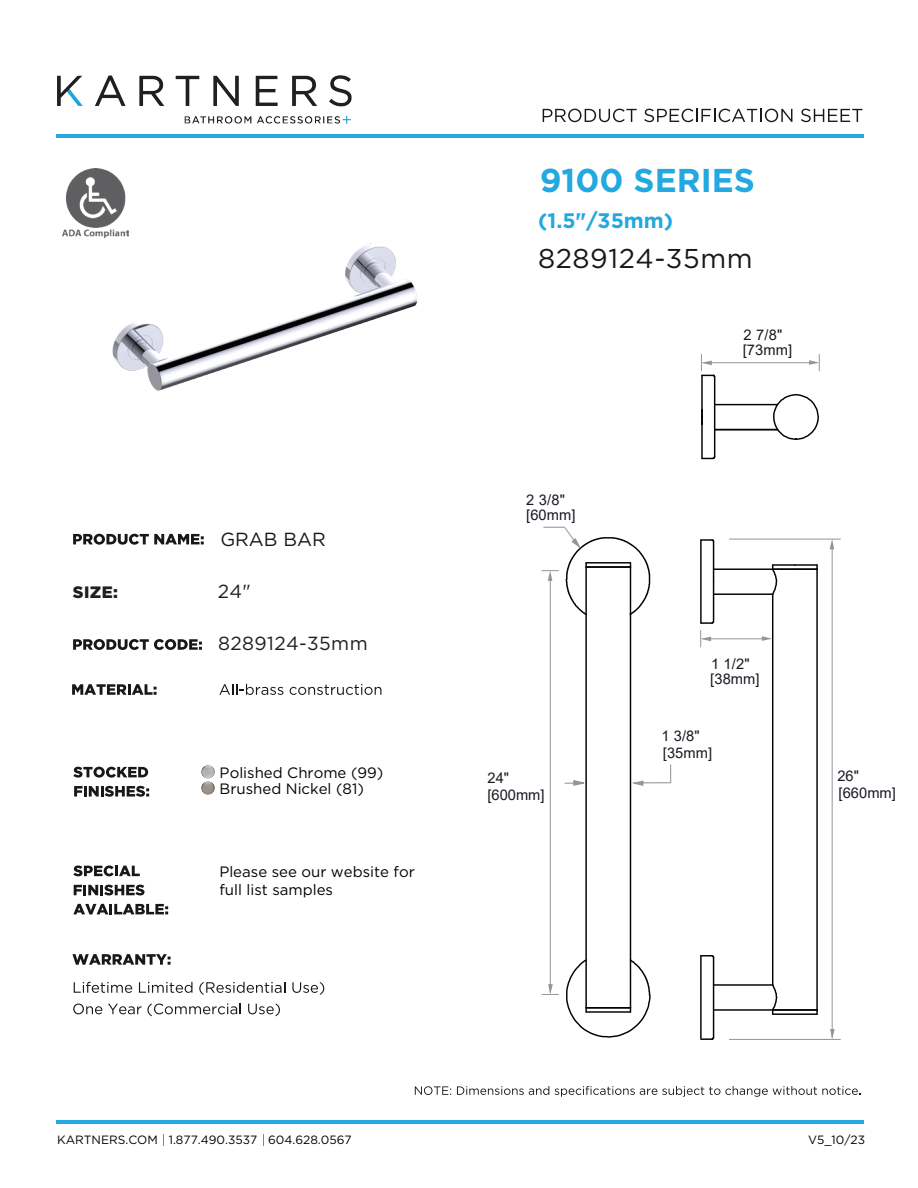
<style>
.page{position:relative;width:918px;height:1188px;background:#fff}
.page>*{position:absolute;margin:0;border:0;box-sizing:border-box;transform-origin:0 0}
.t1{font:700 33px "Gotham";color:#23a8e0}
.t2{font:27.15px "Gotham";letter-spacing:.02em;color:#181817}
.t3{font:700 21px "Gotham";color:#23a8e0}
.t4{font:18.9px "Gotham";letter-spacing:.02em;color:#211e1e}
.t5{font:18.9px "Gotham";color:#181817}
.t6{font:900 16.5px "Gotham";color:#221e1e}
.t7{font:15px/16.5px "Gotham";color:#030303}
.t8{font:14.7px/16.5px "Arial";letter-spacing:.005em;color:#1b1823}
.t9{font:12px "Gotham";color:#030303}
</style>
<div class="page">
<hr style="left:56px;top:134px;width:808px;height:3px;background:#23a8e0">
<hr style="left:56px;top:1120px;width:808px;height:4px;background:#23a8e0">
<img style="left:57px;top:75px;width:295px;height:49px">
<svg style="left:73px;top:534px;width:131px;height:11px"></svg>
<svg style="left:543px;top:109px;width:94px;height:13px"></svg>
<svg style="left:644px;top:109px;width:148px;height:13px"></svg>
<svg style="left:801px;top:109px;width:61px;height:13px"></svg>
<svg style="left:73px;top:639px;width:129px;height:11px"></svg>
<svg style="left:73px;top:767px;width:75px;height:11px"></svg>
<svg style="left:74px;top:786px;width:75px;height:11px"></svg>
<svg style="left:72px;top:954px;width:99px;height:11px"></svg>
<svg style="left:74px;top:982px;width:58px;height:11px"></svg>
<svg style="left:139px;top:982px;width:53px;height:11px"></svg>
<svg style="left:199px;top:982px;width:86px;height:13px"></svg>
<svg style="left:292px;top:982px;width:32px;height:13px"></svg>
<svg style="left:73px;top:1004px;width:29px;height:10px"></svg>
<svg style="left:108px;top:1004px;width:33px;height:10px"></svg>
<svg style="left:147px;top:1003px;width:94px;height:13px"></svg>
<svg style="left:248px;top:1003px;width:32px;height:13px"></svg>
<svg style="left:72px;top:684px;width:85px;height:11px"></svg>
<svg style="left:219px;top:684px;width:64px;height:11px"></svg>
<svg style="left:290px;top:684px;width:91px;height:11px"></svg>
<svg style="left:415px;top:1086px;width:36px;height:9px"></svg>
<svg style="left:457px;top:1086px;width:92px;height:9px"></svg>
<svg style="left:555px;top:1086px;width:305px;height:11px"></svg>
<svg style="left:73px;top:865px;width:67px;height:11px"></svg>
<svg style="left:74px;top:885px;width:71px;height:10px"></svg>
<svg style="left:73px;top:904px;width:95px;height:10px"></svg>
<img style="left:56px;top:137px;width:482px;height:254px">
<img style="left:62px;top:168px;width:67px;height:69px">
<svg style="left:201px;top:766px;width:13px;height:29px"></svg>
<hr style="left:715px;top:404px;width:63px;height:1px;background:#030303">
<hr style="left:715px;top:429px;width:63px;height:1px;background:#030303">
<svg style="left:702px;top:456px;width:14px;height:4px"></svg>
<svg style="left:772px;top:394px;width:47px;height:46px"></svg>
<hr style="left:701px;top:375px;width:2px;height:83px;background:#030303">
<hr style="left:714px;top:377px;width:1px;height:80px;background:#030303">
<hr style="left:772px;top:594px;width:1px;height:391px;background:#030303">
<hr style="left:816px;top:569px;width:2px;height:441px;background:#030303">
<hr style="left:714px;top:1009px;width:59px;height:2px;background:#030303">
<hr style="left:714px;top:984px;width:59px;height:2px;background:#030303">
<hr style="left:714px;top:593px;width:59px;height:2px;background:#030303">
<hr style="left:714px;top:568px;width:59px;height:2px;background:#030303">
<svg style="left:701px;top:955px;width:14px;height:6px"></svg>
<svg style="left:701px;top:1036px;width:14px;height:4px"></svg>
<svg style="left:701px;top:539px;width:14px;height:4px"></svg>
<hr style="left:795px;top:564px;width:22px;height:2px;background:#030303">
<hr style="left:773px;top:564px;width:22px;height:2px;background:#030303">
<hr style="left:773px;top:1013px;width:44px;height:2px;background:#030303">
<hr style="left:773px;top:568px;width:44px;height:2px;background:#030303">
<hr style="left:773px;top:1009px;width:44px;height:2px;background:#030303">
<svg style="left:771px;top:983px;width:7px;height:31px"></svg>
<svg style="left:771px;top:565px;width:7px;height:31px"></svg>
<hr style="left:700px;top:956px;width:2px;height:82px;background:#030303">
<hr style="left:713px;top:957px;width:1px;height:81px;background:#030303">
<hr style="left:700px;top:540px;width:2px;height:83px;background:#030303">
<hr style="left:713px;top:582px;width:1px;height:40px;background:#030303">
<hr style="left:713px;top:541px;width:1px;height:41px;background:#030303">
<hr style="left:585px;top:567px;width:2px;height:441px;background:#030303">
<hr style="left:630px;top:567px;width:1px;height:441px;background:#030303">
<svg style="left:566px;top:958px;width:85px;height:80px"></svg>
<hr style="left:729px;top:1039px;width:112px;height:1px;background:#939598">
<hr style="left:729px;top:539px;width:112px;height:1px;background:#939598">
<hr style="left:832px;top:548px;width:1px;height:490px;background:#939598">
<svg style="left:830px;top:539px;width:4px;height:10px"></svg>
<svg style="left:830px;top:1029px;width:5px;height:10px"></svg>
<hr style="left:550px;top:580px;width:1px;height:413px;background:#939598">
<svg style="left:542px;top:984px;width:17px;height:11px"></svg>
<svg style="left:542px;top:527px;width:109px;height:90px"></svg>
<svg style="left:565px;top:780px;width:20px;height:6px"></svg>
<svg style="left:632px;top:765px;width:39px;height:21px"></svg>
<hr style="left:703px;top:362px;width:107px;height:1px;background:#939598">
<svg style="left:809px;top:354px;width:11px;height:17px"></svg>
<svg style="left:701px;top:354px;width:16px;height:25px"></svg>
<hr style="left:702px;top:639px;width:61px;height:1px;background:#939598">
<svg style="left:762px;top:636px;width:10px;height:5px"></svg>
<svg style="left:700px;top:621px;width:15px;height:26px"></svg>
<h1 class="t1" style="left:540px;top:161px;width:217px">9100 SERIES</h1>
<h3 class="t3" style="left:538px;top:209px;width:137px">(1.5"/35mm)</h3>
<h2 class="t2" style="left:538px;top:244px;width:216px">8289124-35mm</h2>
<p class="t5" style="left:220px;top:529px;width:107px">GRAB BAR</p>
<p class="t6" style="left:73px;top:582px;width:46px">SIZE:</p>
<p class="t4" style="left:218px;top:581px;width:35px">24"</p>
<p class="t4" style="left:218px;top:633px;width:151px">8289124-35mm</p>
<p class="t7" style="left:220px;top:764px;width:165px">Polished Chrome (99)<br>Brushed Nickel (81)</p>
<p class="t7" style="left:219px;top:862px;width:197px;line-height:18px">Please see our website for full list samples</p>
<p class="t8" style="left:526px;top:492px;width:51px;line-height:14.9px">2 3/8" [60mm]</p>
<p class="t8" style="left:743px;top:328px;width:51px;line-height:14.7px">2 7/8" [73mm]</p>
<p class="t8" style="left:710px;top:657px;width:51px;line-height:14.7px">1 1/2" [38mm]</p>
<p class="t8" style="left:662px;top:727px;width:52px">1 3/8" [35mm]</p>
<p class="t8" style="left:487px;top:770px;width:59px">24" [600mm]</p>
<p class="t8" style="left:837px;top:768px;width:60px">26" [660mm]</p>
<p class="t9" style="left:57px;top:1133px;width:296px">KARTNERS.COM 1.877.490.3537 604.628.0567</p>
<p class="t9" style="left:808px;top:1133px;width:59px">V5_10/23</p>
</div>
